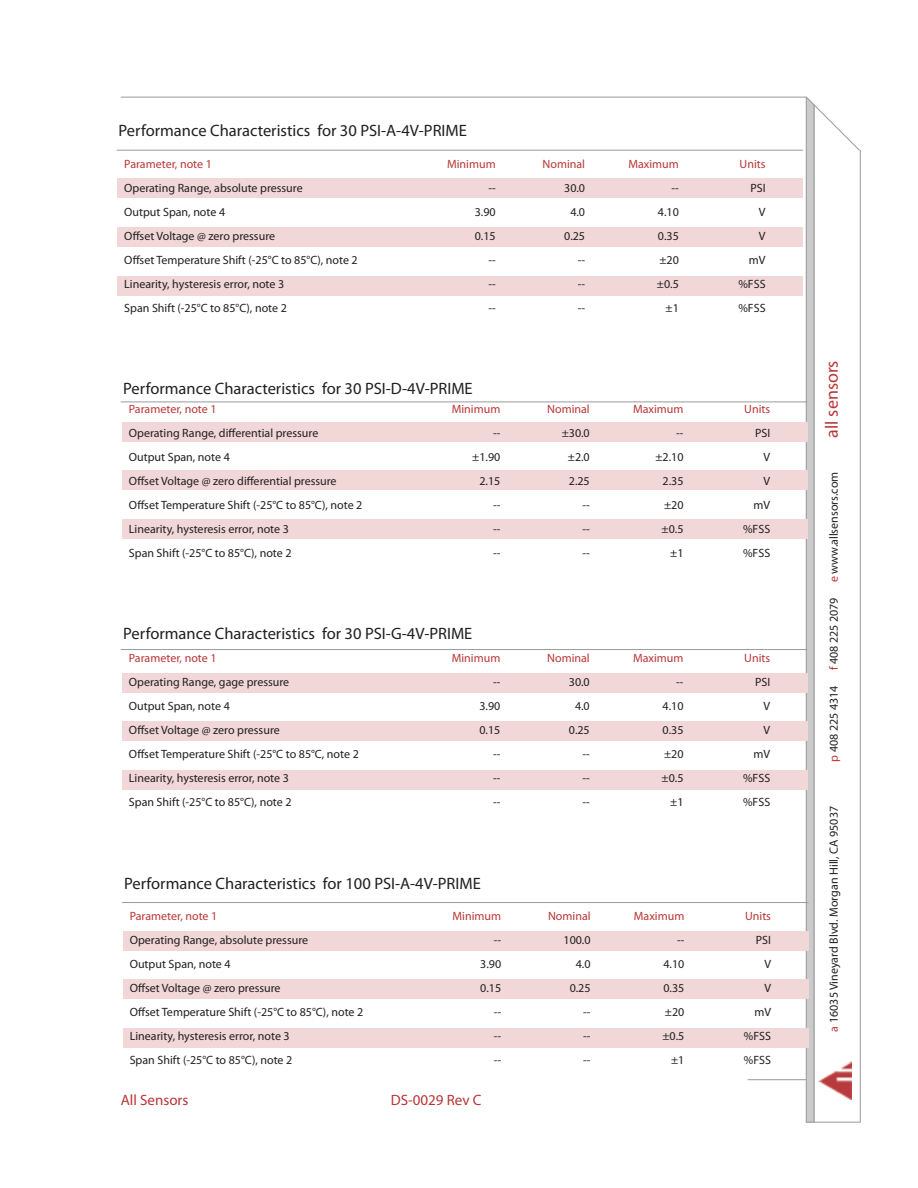
<style>
.page{position:relative;width:918px;height:1188px;background:#fff}
.page>*{position:absolute;margin:0;border:0;box-sizing:border-box;transform-origin:0 0}
.t1{font:18px "Myriad Pro";color:#b83636}
.t2{font:16.5px "Myriad Pro";color:#221f1f}
.t3{font:15px "Myriad Pro";color:#b83636}
.t4{font:12px/24px "Myriad Pro";color:#221f1f;text-align:right}
.t5{font:12px "Myriad Pro";color:#b83636}
.s1{color:#b83636}
</style>
<div class="page">
<div style="left:806px;top:98px;width:8px;height:1024px;background:#cbcbcb"></div>
<hr style="left:121px;top:97px;width:685px;height:1px;background:#9a9a9a">
<hr style="left:806px;top:97px;width:1px;height:1025px;background:#9a9a9a">
<hr style="left:860px;top:150px;width:1px;height:972px;background:#9a9a9a">
<hr style="left:806px;top:1122px;width:55px;height:1px;background:#9a9a9a">
<hr style="left:814px;top:104px;width:1px;height:1018px;background:#9a9a9a">
<svg style="left:805px;top:96px;width:56px;height:56px"></svg>
<img style="left:818px;top:1061px;width:34px;height:39px">
<hr style="left:748px;top:1079px;width:58px;height:1px;background:#9a9a9a">
<div style="left:117px;top:179px;width:686px;height:19px;background:#f1d7d7"></div>
<div style="left:117px;top:276px;width:686px;height:19px;background:#f1d7d7"></div>
<div style="left:117px;top:227px;width:686px;height:19px;background:#f1d7d7"></div>
<hr style="left:117px;top:150px;width:686px;height:1px;background:#9a9a9a">
<div style="left:123px;top:931px;width:686px;height:19px;background:#f1d7d7"></div>
<div style="left:123px;top:1028px;width:686px;height:20px;background:#f1d7d7"></div>
<div style="left:123px;top:980px;width:686px;height:19px;background:#f1d7d7"></div>
<hr style="left:122px;top:902px;width:687px;height:1px;background:#9a9a9a">
<div style="left:122px;top:422px;width:686px;height:20px;background:#f1d7d7"></div>
<div style="left:122px;top:520px;width:686px;height:19px;background:#f1d7d7"></div>
<div style="left:122px;top:471px;width:686px;height:19px;background:#f1d7d7"></div>
<hr style="left:121px;top:402px;width:686px;height:1px;background:#9a9a9a">
<div style="left:122px;top:673px;width:686px;height:19px;background:#f1d7d7"></div>
<div style="left:122px;top:770px;width:686px;height:20px;background:#f1d7d7"></div>
<div style="left:122px;top:722px;width:686px;height:19px;background:#f1d7d7"></div>
<hr style="left:121px;top:649px;width:686px;height:1px;background:#9a9a9a">
<h2 class="t2" style="left:119px;top:120px;width:350px">Performance Characteristics for 30 PSI-A-4V-PRIME</h2>
<p class="t5" style="left:124px;top:157px;width:89px">Parameter, note 1</p>
<p class="t4" style="left:124px;top:176px;width:235px;text-align:left">Operating Range, absolute pressure<br>Output Span, note 4<br>O昀昀set Voltage @ zero pressure<br>O昀昀set Temperature Shift (-25°C to 85°C), note 2<br>Linearity, hysteresis error, note 3<br>Span Shift (-25°C to 85°C), note 2</p>
<p class="t5" style="left:447px;top:159px;width:50px">Minimum</p>
<p class="t4" style="left:475px;top:177px;width:22px">--<br>3.90<br>0.15 --<br>--<br>--</p>
<h2 class="t2" style="left:123px;top:378px;width:351px">Performance Characteristics for 30 PSI-D-4V-PRIME</h2>
<p class="t5" style="left:129px;top:402px;width:89px">Parameter, note 1</p>
<p class="t4" style="left:129px;top:421px;width:235px;text-align:left">Operating Range, di昀昀erential pressure<br>Output Span, note 4<br>O昀昀set Voltage @ zero di昀昀erential pressure<br>O昀昀set Temperature Shift (-25°C to 85°C), note 2<br>Linearity, hysteresis error, note 3<br>Span Shift (-25°C to 85°C), note 2</p>
<p class="t5" style="left:452px;top:404px;width:50px">Minimum</p>
<p class="t4" style="left:472px;top:422px;width:30px">-- ±1.90<br>2.15 --<br>--<br>--</p>
<h2 class="t2" style="left:123px;top:624px;width:351px">Performance Characteristics for 30 PSI-G-4V-PRIME</h2>
<p class="t5" style="left:129px;top:651px;width:89px">Parameter, note 1</p>
<p class="t4" style="left:129px;top:670px;width:231px;text-align:left">Operating Range, gage pressure<br>Output Span, note 4<br>O昀昀set Voltage @ zero pressure<br>O昀昀set Temperature Shift (-25°C to 85°C, note 2<br>Linearity, hysteresis error, note 3<br>Span Shift (-25°C to 85°C), note 2</p>
<p class="t5" style="left:452px;top:654px;width:50px">Minimum</p>
<p class="t4" style="left:479px;top:671px;width:22px">--<br>3.90<br>0.15 --<br>--<br>--</p>
<h2 class="t2" style="left:124px;top:873px;width:358px">Performance Characteristics for 100 PSI-A-4V-PRIME</h2>
<p class="t5" style="left:130px;top:909px;width:89px">Parameter, note 1</p>
<p class="t4" style="left:130px;top:928px;width:235px;text-align:left">Operating Range, absolute pressure<br>Output Span, note 4<br>O昀昀set Voltage @ zero pressure<br>O昀昀set Temperature Shift (-25°C to 85°C), note 2<br>Linearity, hysteresis error, note 3<br>Span Shift (-25°C to 85°C), note 2</p>
<p class="t5" style="left:453px;top:912px;width:50px">Minimum</p>
<p class="t4" style="left:480px;top:929px;width:22px">--<br>3.90<br>0.15 --<br>--<br>--</p>
<p class="t3" style="left:121px;top:1094px;width:69px">All Sensors</p>
<p class="t3" style="left:391px;top:1094px;width:92px">DS-0029 Rev C</p>
<p class="t5" style="left:543px;top:159px;width:44px">Nominal</p>
<p class="t4" style="left:564px;top:177px;width:22px">30.0<br>4.0<br>0.25 --<br>--<br>--</p>
<p class="t5" style="left:547px;top:404px;width:44px">Nominal</p>
<p class="t4" style="left:562px;top:422px;width:30px">±30.0 ±2.0<br>2.25 --<br>--<br>--</p>
<p class="t5" style="left:547px;top:654px;width:44px">Nominal</p>
<p class="t4" style="left:569px;top:671px;width:22px">30.0<br>4.0<br>0.25 --<br>--<br>--</p>
<p class="t5" style="left:628px;top:159px;width:52px">Maximum</p>
<p class="t4" style="left:657px;top:177px;width:23px">--<br>4.10<br>0.35 ±20 ±0.5 ±1</p>
<p class="t5" style="left:633px;top:404px;width:52px">Maximum</p>
<p class="t4" style="left:655px;top:422px;width:30px">-- ±2.10<br>2.35 ±20 ±0.5 ±1</p>
<p class="t5" style="left:633px;top:654px;width:52px">Maximum</p>
<p class="t4" style="left:662px;top:671px;width:23px">--<br>4.10<br>0.35 ±20 ±0.5 ±1</p>
<p class="t5" style="left:548px;top:912px;width:44px">Nominal</p>
<p class="t4" style="left:564px;top:929px;width:29px">100.0<br>4.0<br>0.25 --<br>--<br>--</p>
<p class="t5" style="left:634px;top:912px;width:52px">Maximum</p>
<p class="t4" style="left:662px;top:929px;width:23px">--<br>4.10<br>0.35 ±20 ±0.5 ±1</p>
<p class="t5" style="left:740px;top:159px;width:27px">Units</p>
<p class="t4" style="left:738px;top:176px;width:29px">PSI<br>V<br>V<br>mV %FSS %FSS</p>
<p class="t5" style="left:744px;top:404px;width:27px">Units</p>
<p class="t4" style="left:743px;top:421px;width:29px">PSI<br>V<br>V<br>mV %FSS %FSS</p>
<p class="t5" style="left:744px;top:654px;width:27px">Units</p>
<p class="t4" style="left:743px;top:670px;width:29px">PSI<br>V<br>V<br>mV %FSS %FSS</p>
<p class="t5" style="left:745px;top:912px;width:27px">Units</p>
<p class="t4" style="left:744px;top:928px;width:29px">PSI<br>V<br>V<br>mV %FSS %FSS</p>
<h1 class="t1" style="left:825px;top:438px;width:79px;rotate:-90deg">all sensors</h1>
<p class="t4" style="left:823px;top:582px;width:112px;rotate:-90deg"><span class="s1">e</span> www.allsensors.com</p>
<p class="t4" style="left:823px;top:670px;width:74px;rotate:-90deg"><span class="s1">f</span> 408 225 2079</p>
<p class="t4" style="left:823px;top:762px;width:78px;rotate:-90deg"><span class="s1">p</span> 408 225 4314</p>
<p class="t4" style="left:823px;top:1032px;width:227px;rotate:-90deg"><span class="s1">a</span> 16035 Vineyard Blvd. Morgan Hill, CA 95037</p>
</div>
